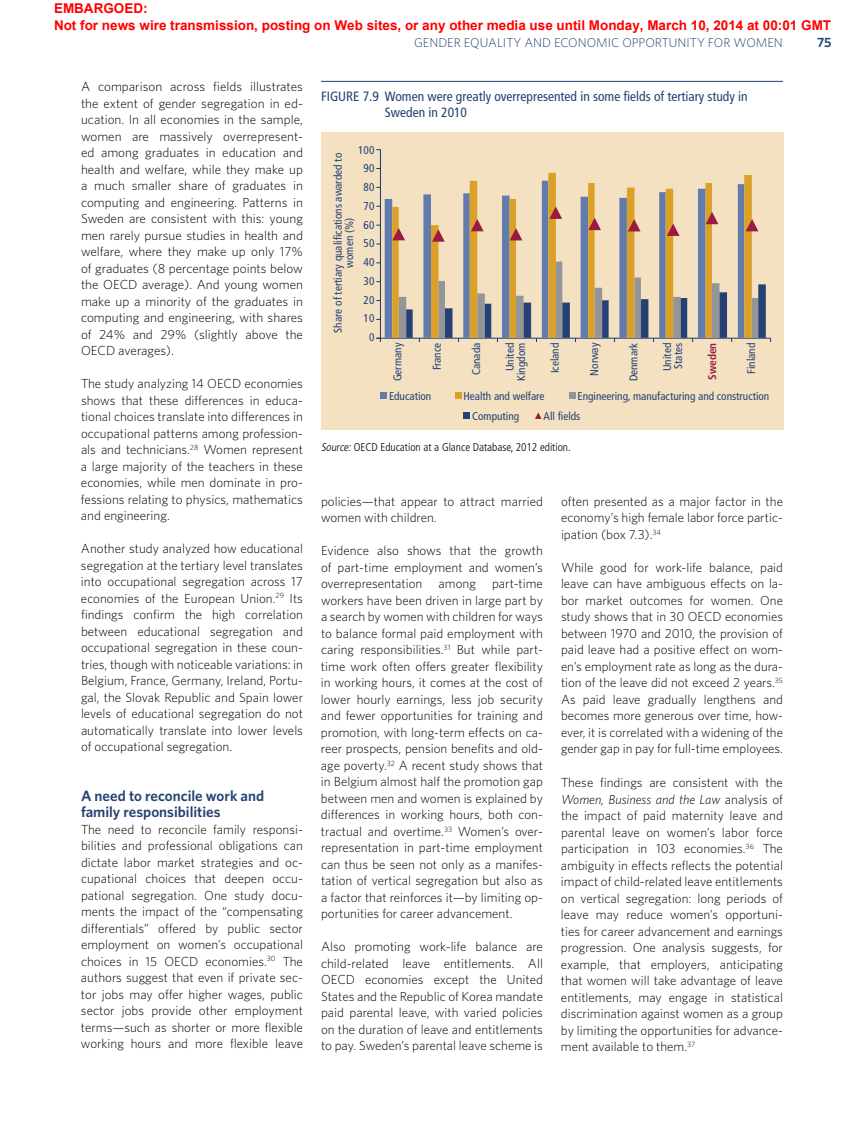
<style>
.page{position:relative;width:864px;height:1134px;background:#fff}
.page>*{position:absolute;margin:0;border:0;box-sizing:border-box;transform-origin:0 0}
.t1{font:600 15px/16.5px "Whitney";color:#234173}
.t2{font:700 13.5px/16.2px "Arial";color:#f00}
.t3{font:condensed 13.5px/16.2px "Frutiger";color:#234173}
.t4{font:600 13.5px "Whitney";color:#234173}
.t5{font:300 13.2px/16.5px "Whitney";color:#000;text-align:justify}
.t6{font:300 12.75px "Whitney";color:#234173}
.t7{font:condensed 11.25px/11.2px "Frutiger";color:#244075;text-align:right}
.t8{font:300 condensed 11.25px "Frutiger";color:#000}
.t9{font:700 condensed 11.25px "Frutiger";color:#9a1a42}
.s1{font-style:italic}
</style>
<div class="page">
<div style="left:321px;top:132px;width:462px;height:298px;background:#f4e1c1"></div>
<hr style="left:321px;top:81px;width:462px;height:1px;background:#234173">
<svg style="left:380px;top:149px;width:379px;height:190px"></svg>
<div style="left:455px;top:392px;width:7px;height:7px;background:#daa028"></div>
<div style="left:569px;top:392px;width:7px;height:7px;background:#939598"></div>
<div style="left:463px;top:412px;width:7px;height:7px;background:#244075"></div>
<div style="left:380px;top:392px;width:7px;height:7px;background:#617bad"></div>
<svg style="left:392px;top:173px;width:360px;height:165px"></svg>
<svg style="left:399px;top:262px;width:372px;height:80px"></svg>
<svg style="left:746px;top:219px;width:12px;height:12px"></svg>
<svg style="left:535px;top:412px;width:7px;height:7px"></svg>
<svg style="left:667px;top:224px;width:13px;height:12px"></svg>
<svg style="left:628px;top:219px;width:13px;height:12px"></svg>
<svg style="left:588px;top:218px;width:13px;height:12px"></svg>
<svg style="left:549px;top:207px;width:13px;height:12px"></svg>
<svg style="left:510px;top:228px;width:12px;height:12px"></svg>
<svg style="left:471px;top:219px;width:13px;height:12px"></svg>
<svg style="left:432px;top:229px;width:13px;height:13px"></svg>
<svg style="left:392px;top:228px;width:13px;height:12px"></svg>
<svg style="left:706px;top:212px;width:12px;height:12px"></svg>
<p class="t2" style="left:54px;top:1px;width:779px">EMBARGOED:<br>Not for news wire transmission, posting on Web sites, or any other media use until Monday, March 10, 2014 at 00:01 GMT</p>
<p class="t5" style="left:81px;top:78px;width:224px">A comparison across fields illustrates the extent of gender segregation in ed&shy;ucation. In all economies in the sample, women are massively overrepresent&shy;ed among graduates in education and health and welfare, while they make up a much smaller share of graduates in computing and engineering. Patterns in Sweden are consistent with this: young men rarely pursue studies in health and welfare, where they make up only 17% of graduates (8 percentage points below the OECD average). And young women make up a minority of the graduates in computing and engineering, with shares of 24% and 29% (slightly above the OECD averages).</p>
<p class="t5" style="left:81px;top:375px;width:224px">The study analyzing 14 OECD economies shows that these differences in educa&shy;tional choices translate into differences in occupational patterns among profession&shy;als and technicians.<sup>28</sup> Women represent a large majority of the teachers in these economies, while men dominate in pro&shy;fessions relating to physics, mathematics and engineering.</p>
<p class="t5" style="left:81px;top:540px;width:224px">Another study analyzed how educational segregation at the tertiary level translates into occupational segregation across 17 economies of the European Union.<sup>29</sup> Its findings confirm the high correlation between educational segregation and occupational segregation in these coun&shy;tries, though with noticeable variations: in Belgium, France, Germany, Ireland, Portu&shy;gal, the Slovak Republic and Spain lower levels of educational segregation do not automatically translate into lower levels of occupational segregation.</p>
<p class="t1" style="left:81px;top:787px;width:185px">A need to reconcile work and family responsibilities</p>
<p class="t5" style="left:81px;top:820px;width:224px">The need to reconcile family responsi&shy;bilities and professional obligations can dictate labor market strategies and oc&shy;cupational choices that deepen occu&shy;pational segregation. One study docu&shy;ments the impact of the “compensating differentials” offered by public sector employment on women’s occupational choices in 15 OECD economies.<sup>30</sup> The authors suggest that even if private sec&shy;tor jobs may offer higher wages, public sector jobs provide other employment terms—such as shorter or more flexible working hours and more flexible leave</p>
<p class="t6" style="left:414px;top:34px;width:370px">GENDER EQUALITY AND ECONOMIC OPPORTUNITY FOR WOMEN</p>
<p class="t4" style="left:817px;top:33px;width:16px">75</p>
<p class="t3" style="left:385px;top:89px;width:364px;text-indent:-64px">FIGURE 7.9 Women were greatly overrepresented in some fields of tertiary study in<br>Sweden in 2010</p>
<p class="t7" style="left:358px;top:144px;width:18px">100</p>
<p class="t7" style="left:332px;top:333px;width:181px;text-align:center;rotate:-90deg">Share of tertiary qualifications awarded to women (%)</p>
<p class="t7" style="left:364px;top:163px;width:12px">90</p>
<p class="t7" style="left:364px;top:182px;width:12px">80</p>
<p class="t7" style="left:364px;top:200px;width:12px">70</p>
<p class="t7" style="left:364px;top:219px;width:12px">60</p>
<p class="t7" style="left:364px;top:238px;width:12px">50</p>
<p class="t7" style="left:364px;top:257px;width:12px">40</p>
<p class="t7" style="left:364px;top:275px;width:12px">30</p>
<p class="t7" style="left:364px;top:294px;width:12px">20</p>
<p class="t7" style="left:364px;top:313px;width:12px">10</p>
<p class="t7" style="left:369px;top:332px;width:7px">0</p>
<p class="t7" style="left:392px;top:381px;width:40px;rotate:-90deg">Germany</p>
<p class="t7" style="left:549px;top:373px;width:32px;rotate:-90deg">Iceland</p>
<p class="t7" style="left:589px;top:376px;width:34px;rotate:-90deg">Norway</p>
<p class="t7" style="left:628px;top:381px;width:40px;rotate:-90deg">Denmark</p>
<p class="t7" style="left:431px;top:370px;width:29px;rotate:-90deg">France</p>
<p class="t9" style="left:705px;top:380px;width:39px;rotate:-90deg">Sweden</p>
<p class="t7" style="left:504px;top:381px;width:40px;rotate:-90deg">United<br>Kingdom</p>
<p class="t7" style="left:662px;top:371px;width:30px;text-align:left;rotate:-90deg">United<br>States</p>
<p class="t7" style="left:471px;top:375px;width:34px;rotate:-90deg">Canada</p>
<p class="t7" style="left:746px;top:374px;width:32px;rotate:-90deg">Finland</p>
<p class="t7" style="left:389px;top:390px;width:44px">Education</p>
<p class="t7" style="left:463px;top:390px;width:83px">Health and welfare</p>
<p class="t7" style="left:578px;top:390px;width:193px">Engineering, manufacturing and construction</p>
<p class="t7" style="left:472px;top:410px;width:49px">Computing</p>
<p class="t7" style="left:544px;top:410px;width:38px">All fields</p>
<p class="t8" style="left:321px;top:440px;width:251px"><span class="s1">Source:</span>OECD Education at a Glance Database, 2012 edition.</p>
<p class="t5" style="left:321px;top:493px;width:223px">policies—that appear to attract married women with children.</p>
<p class="t5" style="left:321px;top:542px;width:224px">Evidence also shows that the growth of part-time employment and women’s overrepresentation among part-time workers have been driven in large part by a search by women with children for ways to balance formal paid employment with caring responsibilities.<sup>31</sup> But while part&shy;time work often offers greater flexibility in working hours, it comes at the cost of lower hourly earnings, less job security and fewer opportunities for training and promotion, with long-term effects on ca&shy;reer prospects, pension benefits and old&shy;age poverty.<sup>32</sup> A recent study shows that in Belgium almost half the promotion gap between men and women is explained by differences in working hours, both con&shy;tractual and overtime.<sup>33</sup> Women’s over&shy;representation in part-time employment can thus be seen not only as a manifes&shy;tation of vertical segregation but also as a factor that reinforces it—by limiting op&shy;portunities for career advancement.</p>
<p class="t5" style="left:321px;top:938px;width:224px">Also promoting work-life balance are child-related leave entitlements. All OECD economies except the United States and the Republic of Korea mandate paid parental leave, with varied policies on the duration of leave and entitlements to pay. Sweden’s parental leave scheme is</p>
<p class="t5" style="left:561px;top:493px;width:224px">often presented as a major factor in the economy’s high female labor force partic&shy;ipation (box 7.3).<sup>34</sup></p>
<p class="t5" style="left:561px;top:559px;width:224px">While good for work-life balance, paid leave can have ambiguous effects on la&shy;bor market outcomes for women. One study shows that in 30 OECD economies between 1970 and 2010, the provision of paid leave had a positive effect on wom&shy;en’s employment rate as long as the dura&shy;tion of the leave did not exceed 2 years.<sup>35<br></sup>As paid leave gradually lengthens and becomes more generous over time, how&shy;ever, it is correlated with a widening of the gender gap in pay for full-time employees.</p>
<p class="t5" style="left:561px;top:774px;width:224px">These findings are consistent with the <span class="s1">Women, Business and the Law</span> analysis of the impact of paid maternity leave and parental leave on women’s labor force participation in 103 economies.<sup>36</sup> The ambiguity in effects reflects the potential impact of child-related leave entitlements on vertical segregation: long periods of leave may reduce women’s opportuni&shy;ties for career advancement and earnings progression. One analysis suggests, for example, that employers, anticipating that women will take advantage of leave entitlements, may engage in statistical discrimination against women as a group by limiting the opportunities for advance&shy;ment available to them.<sup>37</sup></p>
</div>
